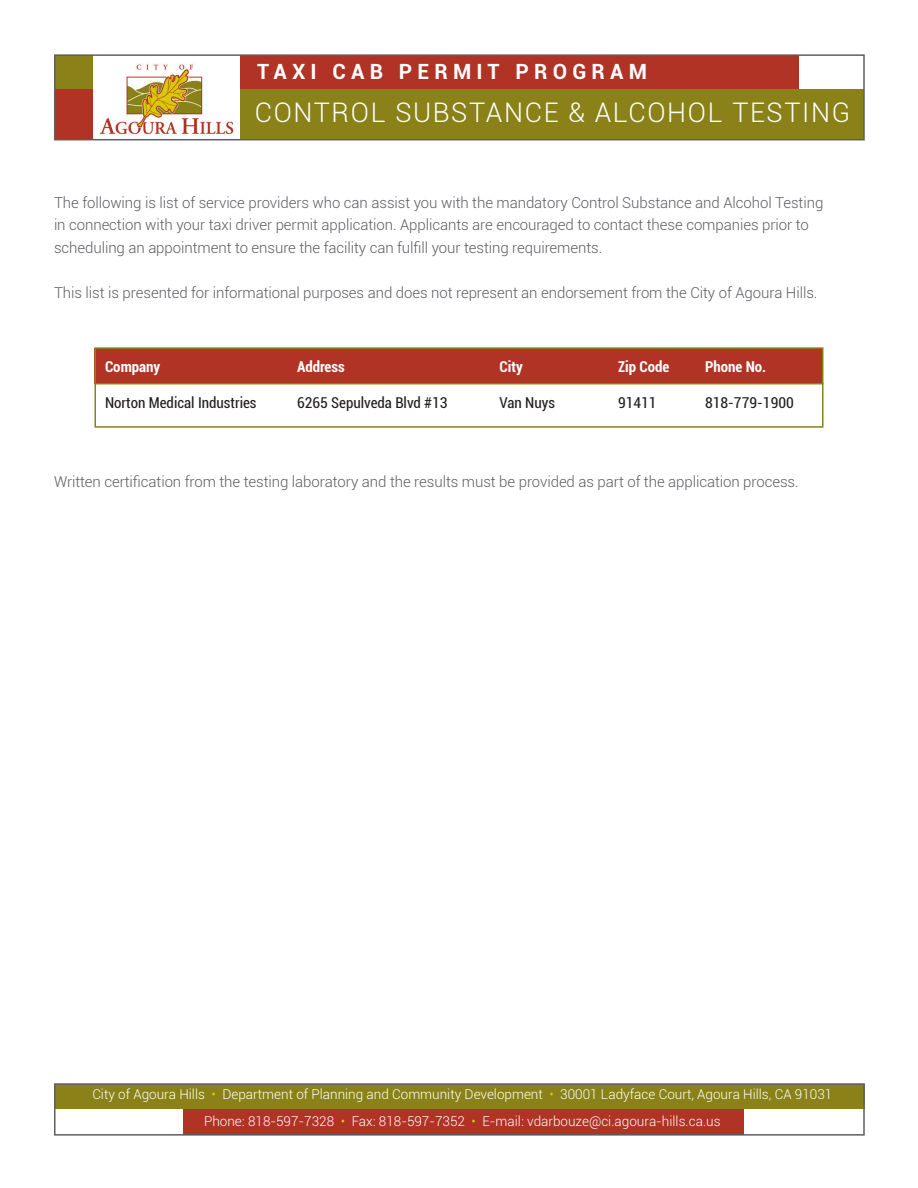
<style>
.page{position:relative;width:918px;height:1188px;background:#fff}
.page>*{position:absolute;margin:0;border:0;box-sizing:border-box;transform-origin:0 0}
.t1{font:300 27px "Roboto";letter-spacing:.06em;color:#fff}
.t2{font:700 21px "Roboto";letter-spacing:.25em;color:#fff}
.t3{font:300 15px/22.5px "Roboto";letter-spacing:-.005em;color:#5d5d63}
.t4{font:condensed 15px "Roboto";color:#231f20}
.t5{font:700 condensed 15px "Roboto";color:#fff}
.t6{font:300 13.5px/27px "Roboto";color:#fff;text-align:center}
.s1{color:#dacc06}
</style>
<div class="page">
<img style="left:95px;top:64px;width:142px;height:77px">
<div style="left:55px;top:55px;width:38px;height:39px;background:#8a8218"></div>
<div style="left:241px;top:55px;width:37px;height:39px;background:#b03325"></div>
<div style="left:269px;top:55px;width:530px;height:39px;background:#b03325"></div>
<div style="left:55px;top:89px;width:38px;height:50px;background:#b03325"></div>
<div style="left:241px;top:89px;width:623px;height:50px;background:#8a8218"></div>
<div style="left:54px;top:54px;width:811px;height:86px;border:2px solid #5d5d63"></div>
<div style="left:55px;top:1084px;width:810px;height:27px;background:#8a8218"></div>
<div style="left:55px;top:1109px;width:810px;height:27px;background:#fff"></div>
<div style="left:183px;top:1109px;width:560px;height:26px;background:#b03325"></div>
<div style="left:54px;top:1083px;width:811px;height:53px;border:2px solid #5d5d63"></div>
<div style="left:94px;top:348px;width:730px;height:36px;background:#b03325"></div>
<div style="left:94px;top:347px;width:730px;height:81px;border:2px solid #8a8218"></div>
<hr style="left:94px;top:383px;width:730px;height:1px;background:#8a8218">
<h2 class="t2" style="left:257px;top:57px;width:391px">TAXI CAB PERMIT PROGRAM</h2>
<h1 class="t1" style="left:255px;top:93px;width:597px">CONTROL SUBSTANCE &amp; ALCOHOL TESTING</h1>
<p class="t3" style="left:54px;top:191px;width:771px">The following is list of service providers who can assist you with the mandatory Control Substance and Alcohol Testing in connection with your taxi driver permit application. Applicants are encouraged to contact these companies prior to scheduling an appointment to ensure the facility can fulfill your testing requirements.</p>
<p class="t3" style="left:54px;top:281px;width:765px">This list is presented for informational purposes and does not represent an endorsement from the City of Agoura Hills.</p>
<p class="t5" style="left:105px;top:356px;width:57px">Company</p>
<p class="t5" style="left:297px;top:356px;width:49px">Address</p>
<p class="t5" style="left:500px;top:356px;width:25px">City</p>
<p class="t5" style="left:618px;top:356px;width:53px">Zip Code</p>
<p class="t5" style="left:705px;top:356px;width:63px">Phone No.</p>
<p class="t4" style="left:105px;top:392px;width:153px">Norton Medical Industries</p>
<p class="t4" style="left:297px;top:392px;width:152px">6265 Sepulveda Blvd #13</p>
<p class="t4" style="left:500px;top:392px;width:57px">Van Nuys</p>
<p class="t4" style="left:618px;top:392px;width:40px">91411</p>
<p class="t4" style="left:705px;top:392px;width:90px">818-779-1900</p>
<p class="t3" style="left:54px;top:470px;width:746px">Written certification from the testing laboratory and the results must be provided as part of the application process.</p>
<p class="t6" style="left:92px;top:1080px;width:741px">City of Agoura Hills <span class="s1">•</span> Department of Planning and Community Development <span class="s1">•</span> 30001 Ladyface Court, Agoura Hills, CA 91031<br>Phone: 818-597-7328 <span class="s1">•</span> Fax: 818-597-7352 <span class="s1">•</span> E-mail: vdarbouze@ci.agoura-hills.ca.us</p>
</div>
